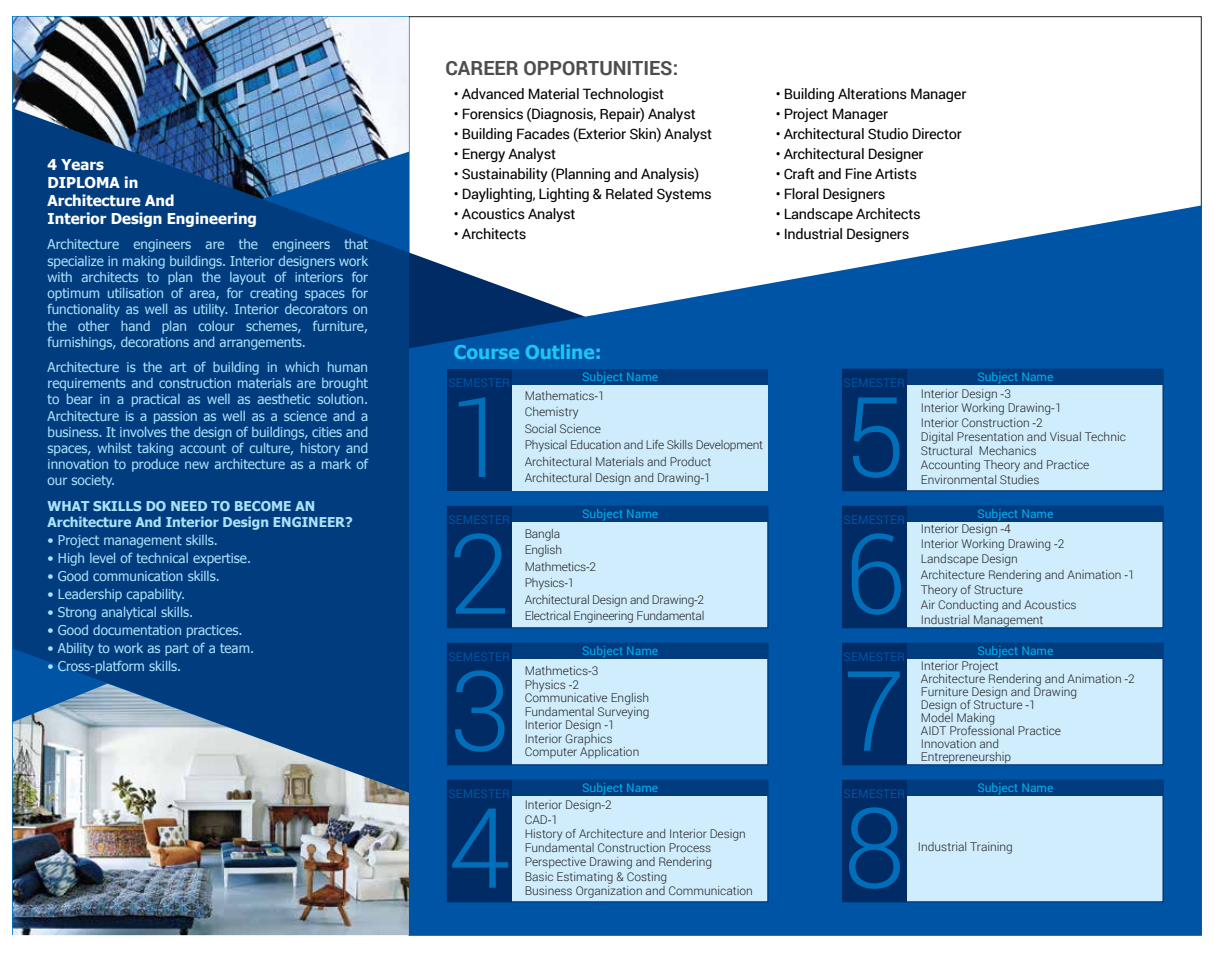
<style>
.page{position:relative;width:1214px;height:956px;background:#fff}
.page>*{position:absolute;margin:0;border:0;box-sizing:border-box;transform-origin:0 0}
.t1{font:300 111.3px "Roboto";color:#006eb9}
.t2{font:700 19.5px "Roboto";color:#4d4d4f}
.t3{font:700 19.05px "Tahoma";color:#20c4f4}
.t4{font:700 15px/18px "Tahoma";color:#fff}
.t5{font:14.25px "Roboto";letter-spacing:-.02em;color:#000}
.t6{font:13.5px/16.2px "Tahoma";color:#abe1fa;text-align:justify}
.t7{font:700 13.5px/16.2px "Tahoma";color:#abe1fa}
.t8{font:300 12px/14.2px "Roboto";color:#231f20}
.t9{font:12px "Roboto";color:#00aeef}
.t10{font:12px "Roboto";color:#0054a6}
.s1{font-family:"Myriad Pro";font-weight:400}
</style>
<div class="page">
<svg style="left:409px;top:205px;width:792px;height:730px;fill:#0054a6"></svg>
<div style="left:447px;top:369px;width:321px;height:122px;background:#ceecfb"></div>
<div style="left:447px;top:369px;width:321px;height:15px;background:#003c7e"></div>
<div style="left:447px;top:369px;width:65px;height:122px;background:#002b64"></div>
<div style="left:447px;top:506px;width:321px;height:122px;background:#cfedfc;border:1px solid #002b64"></div>
<div style="left:447px;top:506px;width:321px;height:15px;background:#003c7e"></div>
<div style="left:447px;top:506px;width:65px;height:121px;background:#002b64"></div>
<div style="left:447px;top:643px;width:321px;height:122px;background:#cfedfc;border:1px solid #002b64"></div>
<div style="left:447px;top:643px;width:321px;height:15px;background:#003c7e"></div>
<div style="left:447px;top:643px;width:65px;height:121px;background:#002b64"></div>
<div style="left:447px;top:779px;width:321px;height:123px;background:#cfedfc;border:1px solid #002b64"></div>
<div style="left:447px;top:780px;width:321px;height:15px;background:#003c7e"></div>
<div style="left:447px;top:780px;width:65px;height:121px;background:#002b64"></div>
<div style="left:842px;top:369px;width:321px;height:122px;background:#cfedfc;border:1px solid #002b64"></div>
<div style="left:842px;top:369px;width:321px;height:15px;background:#003c7e"></div>
<div style="left:842px;top:369px;width:65px;height:122px;background:#002b64"></div>
<div style="left:842px;top:506px;width:321px;height:122px;background:#cfedfc;border:1px solid #002b64"></div>
<div style="left:842px;top:506px;width:321px;height:15px;background:#003c7e"></div>
<div style="left:842px;top:506px;width:65px;height:121px;background:#002b64"></div>
<div style="left:842px;top:643px;width:321px;height:122px;background:#cfedfc;border:1px solid #002b64"></div>
<div style="left:842px;top:643px;width:321px;height:15px;background:#003c7e"></div>
<div style="left:842px;top:643px;width:65px;height:121px;background:#002b64"></div>
<div style="left:842px;top:779px;width:321px;height:123px;background:#cfedfc;border:1px solid #002b64"></div>
<div style="left:842px;top:780px;width:321px;height:15px;background:#003c7e"></div>
<div style="left:842px;top:780px;width:65px;height:121px;background:#002b64"></div>
<div style="left:13px;top:199px;width:396px;height:484px;background:#003c7e"></div>
<img style="left:13px;top:17px;width:396px;height:182px">
<img style="left:13px;top:683px;width:396px;height:252px">
<p class="t4" style="left:48px;top:155px;width:211px">4 Years<br>DIPLOMA in<br>Architecture And<br>Interior Design Engineering</p>
<p class="t6" style="left:48px;top:236px;width:322px">Architecture engineers are the engineers that specialize in making buildings. Interior designers work with architects to plan the layout of interiors for optimum utilisation of area, for creating spaces for functionality as well as utility. Interior decorators on the other hand plan colour schemes, furniture, furnishings, decorations and arrangements.</p>
<p class="t6" style="left:48px;top:358px;width:322px">Architecture is the art of building in which human requirements and construction materials are brought to bear in a practical as well as aesthetic solution.<br>Architecture is a passion as well as a science and a business. It involves the design of buildings, cities and spaces, whilst taking account of culture, history and innovation to produce new architecture as a mark of our society.</p>
<p class="t7" style="left:48px;top:497px;width:307px">WHAT SKILLS DO NEED TO BECOME AN<br>Architecture And Interior Design ENGINEER?</p>
<p class="t6" style="left:48px;top:531px;width:172px">• Project management skills.</p>
<p class="t6" style="left:48px;top:549px;width:205px">• High level of technical expertise.</p>
<p class="t6" style="left:48px;top:567px;width:174px">• Good communication skills.</p>
<p class="t6" style="left:48px;top:585px;width:139px">• Leadership capability.</p>
<p class="t6" style="left:48px;top:603px;width:147px">• Strong analytical skills.</p>
<p class="t6" style="left:48px;top:621px;width:196px">• Good documentation practices.</p>
<p class="t6" style="left:48px;top:639px;width:208px">• Ability to work as part of a team.</p>
<p class="t6" style="left:48px;top:657px;width:135px">• Cross-platform skills.</p>
<h2 class="t2" style="left:445px;top:54px;width:234px">CAREER OPPORTUNITIES:</h2>
<p class="t5" style="left:454px;top:84px;width:212px">• Advanced Material Technologist</p>
<p class="t5" style="left:454px;top:104px;width:243px">• Forensics (Diagnosis, Repair) Analyst</p>
<p class="t5" style="left:454px;top:124px;width:260px">• Building Facades (Exterior Skin) Analyst</p>
<p class="t5" style="left:454px;top:144px;width:104px">• Energy Analyst</p>
<p class="t5" style="left:454px;top:164px;width:247px">• Sustainability (Planning and Analysis)</p>
<p class="t5" style="left:454px;top:184px;width:259px">• Daylighting, Lighting &amp; Related Systems</p>
<p class="t5" style="left:454px;top:204px;width:123px">• Acoustics Analyst</p>
<p class="t5" style="left:454px;top:224px;width:74px">• Architects</p>
<p class="t5" style="left:775px;top:84px;width:192px">• Building Alterations Manager</p>
<p class="t5" style="left:775px;top:104px;width:114px">• Project Manager</p>
<p class="t5" style="left:775px;top:124px;width:188px">• Architectural Studio Director</p>
<p class="t5" style="left:775px;top:144px;width:149px">• Architectural Designer</p>
<p class="t5" style="left:775px;top:164px;width:143px">• Craft and Fine Artists</p>
<p class="t5" style="left:775px;top:184px;width:111px">• Floral Designers</p>
<p class="t5" style="left:775px;top:204px;width:146px">• Landscape Architects</p>
<p class="t5" style="left:775px;top:224px;width:135px">• Industrial Designers</p>
<h3 class="t3" style="left:454px;top:339px;width:149px">Course Outline:</h3>
<p class="t10" style="left:448px;top:374px;width:63px">SEMESTER</p>
<p class="t9" style="left:582px;top:368px;width:78px">Subject Name</p>
<h1 class="t1" style="left:448px;top:360px;width:63px">1</h1>
<p class="t8" style="left:525px;top:387px;width:240px;line-height:16.5px">Mathematics<span class="s1">‐</span>1<br>Chemistry<br>Social Science<br>Physical Education and Life Skills Development<br>Architectural Materials and Product<br>Architectural Design and Drawing<span class="s1">‐</span>1</p>
<p class="t10" style="left:448px;top:511px;width:63px">SEMESTER</p>
<p class="t9" style="left:582px;top:505px;width:78px">Subject Name</p>
<h1 class="t1" style="left:448px;top:497px;width:63px">2</h1>
<p class="t8" style="left:525px;top:525px;width:181px;line-height:16.5px">Bangla<br>English<br>Mathmetics<span class="s1">‐</span>2<br>Physics<span class="s1">‐</span>1<br>Architectural Design and Drawing<span class="s1">‐</span>2<br>Electrical Engineering Fundamental</p>
<p class="t10" style="left:448px;top:648px;width:63px">SEMESTER</p>
<p class="t9" style="left:582px;top:642px;width:78px">Subject Name</p>
<h1 class="t1" style="left:449px;top:634px;width:63px">3</h1>
<p class="t8" style="left:525px;top:663px;width:126px;line-height:13.5px">Mathmetics<span class="s1">‐</span>3<br>Physics <span class="s1">‐</span>2<br>Communicative English<br>Fundamental Surveying<br>Interior Design <span class="s1">‐</span>1<br>Interior Graphics<br>Computer Application</p>
<p class="t10" style="left:448px;top:784px;width:63px">SEMESTER</p>
<p class="t9" style="left:582px;top:779px;width:78px">Subject Name</p>
<h1 class="t1" style="left:448px;top:771px;width:63px">4</h1>
<p class="t8" style="left:524px;top:797px;width:230px">Interior Design<span class="s1">‐</span>2<br>CAD<span class="s1">‐</span>1<br>History of Architecture and Interior Design<br>Fundamental Construction Process<br>Perspective Drawing and Rendering<br>Basic Estimating &amp; Costing<br>Business Organization and Communication</p>
<p class="t10" style="left:843px;top:374px;width:63px">SEMESTER</p>
<p class="t9" style="left:977px;top:368px;width:78px">Subject Name</p>
<h1 class="t1" style="left:843px;top:360px;width:63px">5</h1>
<p class="t8" style="left:920px;top:386px;width:207px">Interior Design <span class="s1">‐</span>3<br>Interior Working Drawing<span class="s1">‐</span>1<br>Interior Construction <span class="s1">‐</span>2<br>Digital Presentation and Visual Technic<br>Structural Mechanics<br>Accounting Theory and Practice<br>Environmental Studies</p>
<p class="t10" style="left:843px;top:511px;width:63px">SEMESTER</p>
<p class="t9" style="left:977px;top:505px;width:78px">Subject Name</p>
<p class="t8" style="left:920px;top:521px;width:215px;line-height:15.1px">Interior Design <span class="s1">‐</span>4<br>Interior Working Drawing <span class="s1">‐</span>2<br>Landscape Design<br>Architecture Rendering and Animation <span class="s1">‐</span>1<br>Theory of Structure<br>Air Conducting and Acoustics<br>Industrial Management</p>
<p class="t8" style="left:920px;top:658px;width:215px;line-height:13px">Interior Project<br>Architecture Rendering and Animation <span class="s1">‐</span>2<br>Furniture Design and Drawing<br>Design of Structure <span class="s1">‐</span>1<br>Model Making<br>AIDT Professional Practice<br>Innovation and<br>Entrepreneurship</p>
<h1 class="t1" style="left:843px;top:497px;width:63px">6</h1>
<p class="t10" style="left:843px;top:648px;width:63px">SEMESTER</p>
<p class="t9" style="left:977px;top:642px;width:78px">Subject Name</p>
<h1 class="t1" style="left:843px;top:634px;width:63px">7</h1>
<p class="t10" style="left:843px;top:784px;width:63px">SEMESTER</p>
<h1 class="t1" style="left:843px;top:771px;width:63px">8</h1>
<p class="t9" style="left:977px;top:779px;width:78px">Subject Name</p>
<p class="t8" style="left:918px;top:839px;width:96px">Industrial Training</p>
</div>
